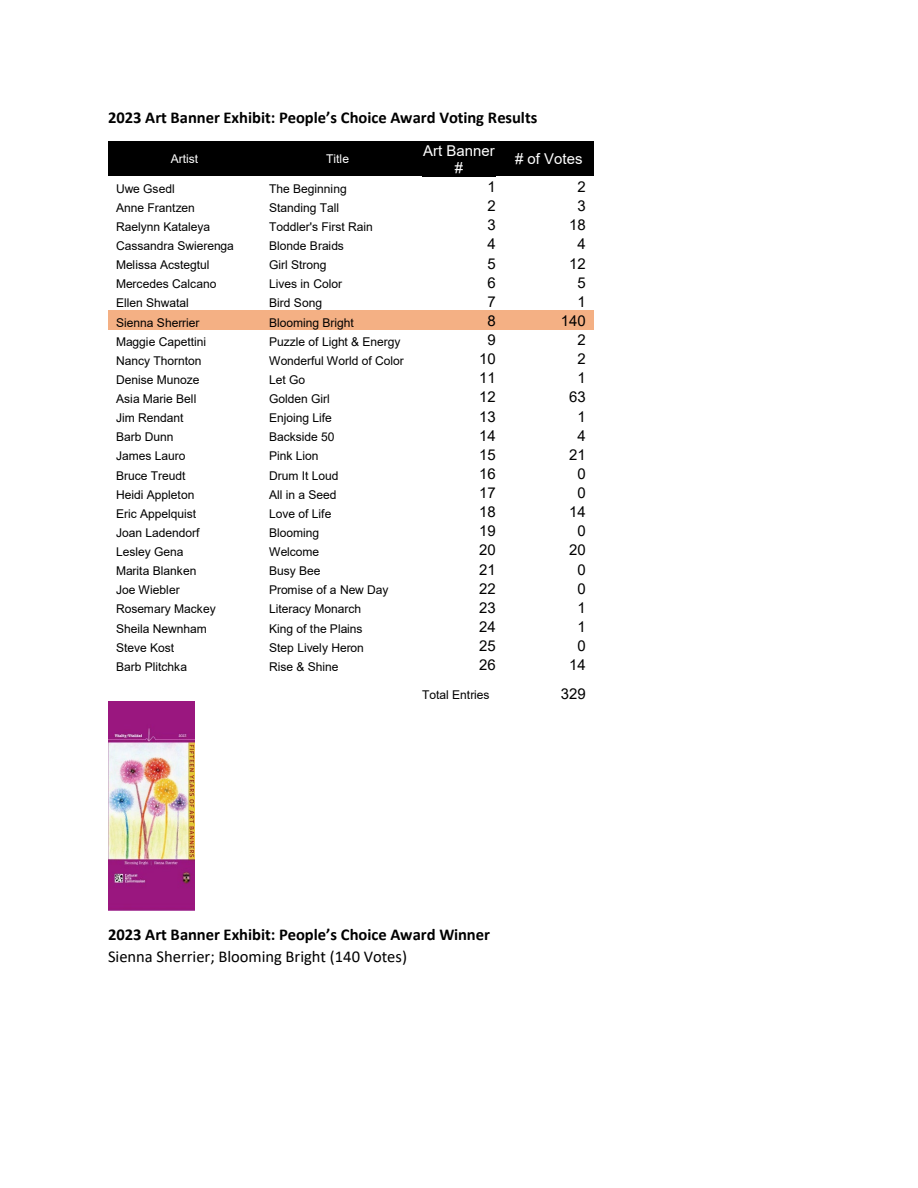
<style>
.page{position:relative;width:918px;height:1188px;background:#fff}
.page>*{position:absolute;margin:0;border:0;box-sizing:border-box;transform-origin:0 0}
.t1{font:700 16.5px/21.6px "Calibri";letter-spacing:-.005em;color:#000}
.t2{font:15px "Arial";color:#000}
.t3{font:15px/17.2px "Arial";color:#fff;text-align:center}
.t4{font:12px "Arial";letter-spacing:-.005em;color:#000}
.t5{font:12px "Arial";color:#fff}
.s1{font-weight:400}
</style>
<div class="page">
<div style="left:108px;top:142px;width:153px;height:34px;background:#000"></div>
<div style="left:261px;top:142px;width:153px;height:34px;background:#000"></div>
<div style="left:414px;top:142px;width:90px;height:34px;background:#000"></div>
<div style="left:504px;top:142px;width:90px;height:34px;background:#000"></div>
<div style="left:108px;top:310px;width:153px;height:19px;background:#f4b084"></div>
<div style="left:261px;top:310px;width:153px;height:19px;background:#f4b084"></div>
<div style="left:414px;top:310px;width:90px;height:19px;background:#f4b084"></div>
<div style="left:504px;top:310px;width:90px;height:19px;background:#f4b084"></div>
<img style="left:108px;top:702px;width:87px;height:209px">
<p class="t1" style="left:108px;top:107px;width:431px">2023 Art Banner Exhibit: People’s Choice Award Voting Results</p>
<p class="t5" style="left:171px;top:151px;width:29px">Artist</p>
<p class="t5" style="left:326px;top:151px;width:24px">Title</p>
<p class="t3" style="left:423px;top:142px;width:73px">Art Banner #</p>
<p class="t3" style="left:515px;top:150px;width:69px"># of Votes</p>
<p class="t4" style="left:116px;top:180px;width:60px">Uwe Gsedl</p>
<p class="t4" style="left:269px;top:180px;width:79px">The Beginning</p>
<p class="t2" style="left:488px;top:176px;width:10px">1</p>
<p class="t2" style="left:578px;top:176px;width:10px">2</p>
<p class="t4" style="left:116px;top:199px;width:80px">Anne Frantzen</p>
<p class="t4" style="left:269px;top:199px;width:72px">Standing Tall</p>
<p class="t2" style="left:488px;top:196px;width:10px">2</p>
<p class="t2" style="left:578px;top:196px;width:10px">3</p>
<p class="t4" style="left:116px;top:218px;width:96px">Raelynn Kataleya</p>
<p class="t4" style="left:269px;top:218px;width:105px">Toddler's First Rain</p>
<p class="t2" style="left:488px;top:215px;width:10px">3</p>
<p class="t2" style="left:569px;top:215px;width:18px">18</p>
<p class="t4" style="left:116px;top:238px;width:119px">Cassandra Swierenga</p>
<p class="t4" style="left:269px;top:238px;width:76px">Blonde Braids</p>
<p class="t2" style="left:488px;top:234px;width:10px">4</p>
<p class="t2" style="left:578px;top:234px;width:10px">4</p>
<p class="t4" style="left:116px;top:257px;width:95px">Melissa Acstegtul</p>
<p class="t4" style="left:269px;top:257px;width:59px">Girl Strong</p>
<p class="t2" style="left:488px;top:253px;width:10px">5</p>
<p class="t2" style="left:569px;top:253px;width:18px">12</p>
<p class="t4" style="left:116px;top:276px;width:102px">Mercedes Calcano</p>
<p class="t4" style="left:269px;top:276px;width:74px">Lives in Color</p>
<p class="t2" style="left:488px;top:272px;width:10px">6</p>
<p class="t2" style="left:578px;top:272px;width:10px">5</p>
<p class="t4" style="left:116px;top:295px;width:74px">Ellen Shwatal</p>
<p class="t4" style="left:269px;top:295px;width:54px">Bird Song</p>
<p class="t2" style="left:488px;top:291px;width:10px">7</p>
<p class="t2" style="left:578px;top:291px;width:10px">1</p>
<p class="t4" style="left:116px;top:314px;width:85px">Sienna Sherrier</p>
<p class="t4" style="left:269px;top:314px;width:86px">Blooming Bright</p>
<p class="t2" style="left:488px;top:310px;width:10px">8</p>
<p class="t2" style="left:561px;top:310px;width:26px">140</p>
<p class="t4" style="left:116px;top:333px;width:92px">Maggie Capettini</p>
<p class="t4" style="left:269px;top:333px;width:133px">Puzzle of Light &amp; Energy</p>
<p class="t2" style="left:488px;top:329px;width:10px">9</p>
<p class="t2" style="left:578px;top:329px;width:10px">2</p>
<p class="t4" style="left:116px;top:352px;width:87px">Nancy Thornton</p>
<p class="t4" style="left:269px;top:352px;width:136px">Wonderful World of Color</p>
<p class="t2" style="left:479px;top:349px;width:18px">10</p>
<p class="t2" style="left:578px;top:349px;width:10px">2</p>
<p class="t4" style="left:116px;top:371px;width:85px">Denise Munoze</p>
<p class="t4" style="left:269px;top:371px;width:38px">Let Go</p>
<p class="t2" style="left:479px;top:368px;width:18px">11</p>
<p class="t2" style="left:578px;top:368px;width:10px">1</p>
<p class="t4" style="left:116px;top:391px;width:82px">Asia Marie Bell</p>
<p class="t4" style="left:269px;top:391px;width:62px">Golden Girl</p>
<p class="t2" style="left:479px;top:387px;width:18px">12</p>
<p class="t2" style="left:569px;top:387px;width:18px">63</p>
<p class="t4" style="left:116px;top:410px;width:69px">Jim Rendant</p>
<p class="t4" style="left:269px;top:410px;width:64px">Enjoing Life</p>
<p class="t2" style="left:479px;top:406px;width:18px">13</p>
<p class="t2" style="left:578px;top:406px;width:10px">1</p>
<p class="t4" style="left:116px;top:429px;width:59px">Barb Dunn</p>
<p class="t4" style="left:269px;top:429px;width:67px">Backside 50</p>
<p class="t2" style="left:479px;top:425px;width:18px">14</p>
<p class="t2" style="left:578px;top:425px;width:10px">4</p>
<p class="t4" style="left:116px;top:448px;width:71px">James Lauro</p>
<p class="t4" style="left:269px;top:448px;width:51px">Pink Lion</p>
<p class="t2" style="left:479px;top:444px;width:18px">15</p>
<p class="t2" style="left:569px;top:444px;width:18px">21</p>
<p class="t4" style="left:116px;top:467px;width:71px">Bruce Treudt</p>
<p class="t4" style="left:269px;top:467px;width:71px">Drum It Loud</p>
<p class="t2" style="left:479px;top:463px;width:18px">16</p>
<p class="t2" style="left:578px;top:463px;width:10px">0</p>
<p class="t4" style="left:116px;top:486px;width:80px">Heidi Appleton</p>
<p class="t4" style="left:269px;top:486px;width:69px">All in a Seed</p>
<p class="t2" style="left:479px;top:482px;width:18px">17</p>
<p class="t2" style="left:578px;top:482px;width:10px">0</p>
<p class="t4" style="left:116px;top:505px;width:82px">Eric Appelquist</p>
<p class="t4" style="left:269px;top:505px;width:64px">Love of Life</p>
<p class="t2" style="left:479px;top:502px;width:18px">18</p>
<p class="t2" style="left:569px;top:502px;width:18px">14</p>
<p class="t4" style="left:116px;top:524px;width:85px">Joan Ladendorf</p>
<p class="t4" style="left:269px;top:524px;width:52px">Blooming</p>
<p class="t2" style="left:479px;top:521px;width:18px">19</p>
<p class="t2" style="left:578px;top:521px;width:10px">0</p>
<p class="t4" style="left:116px;top:544px;width:69px">Lesley Gena</p>
<p class="t4" style="left:269px;top:544px;width:52px">Welcome</p>
<p class="t2" style="left:479px;top:540px;width:18px">20</p>
<p class="t2" style="left:569px;top:540px;width:18px">20</p>
<p class="t4" style="left:116px;top:563px;width:82px">Marita Blanken</p>
<p class="t4" style="left:269px;top:563px;width:53px">Busy Bee</p>
<p class="t2" style="left:479px;top:559px;width:18px">21</p>
<p class="t2" style="left:578px;top:559px;width:10px">0</p>
<p class="t4" style="left:116px;top:582px;width:65px">Joe Wiebler</p>
<p class="t4" style="left:269px;top:582px;width:121px">Promise of a New Day</p>
<p class="t2" style="left:479px;top:578px;width:18px">22</p>
<p class="t2" style="left:578px;top:578px;width:10px">0</p>
<p class="t4" style="left:116px;top:601px;width:101px">Rosemary Mackey</p>
<p class="t4" style="left:269px;top:601px;width:94px">Literacy Monarch</p>
<p class="t2" style="left:479px;top:597px;width:18px">23</p>
<p class="t2" style="left:578px;top:597px;width:10px">1</p>
<p class="t4" style="left:116px;top:620px;width:92px">Sheila Newnham</p>
<p class="t4" style="left:269px;top:620px;width:95px">King of the Plains</p>
<p class="t2" style="left:479px;top:616px;width:18px">24</p>
<p class="t2" style="left:578px;top:616px;width:10px">1</p>
<p class="t4" style="left:116px;top:639px;width:60px">Steve Kost</p>
<p class="t4" style="left:269px;top:639px;width:96px">Step Lively Heron</p>
<p class="t2" style="left:479px;top:635px;width:18px">25</p>
<p class="t2" style="left:578px;top:635px;width:10px">0</p>
<p class="t4" style="left:116px;top:658px;width:72px">Barb Plitchka</p>
<p class="t4" style="left:269px;top:658px;width:71px">Rise &amp; Shine</p>
<p class="t2" style="left:479px;top:655px;width:18px">26</p>
<p class="t2" style="left:569px;top:655px;width:18px">14</p>
<p class="t4" style="left:422px;top:687px;width:69px">Total Entries</p>
<p class="t2" style="left:561px;top:683px;width:26px">329</p>
<p class="t1" style="left:108px;top:924px;width:383px">2023 Art Banner Exhibit: People’s Choice Award Winner<br><span class="s1">Sienna Sherrier; Blooming Bright (140 Votes)</span></p>
</div>
